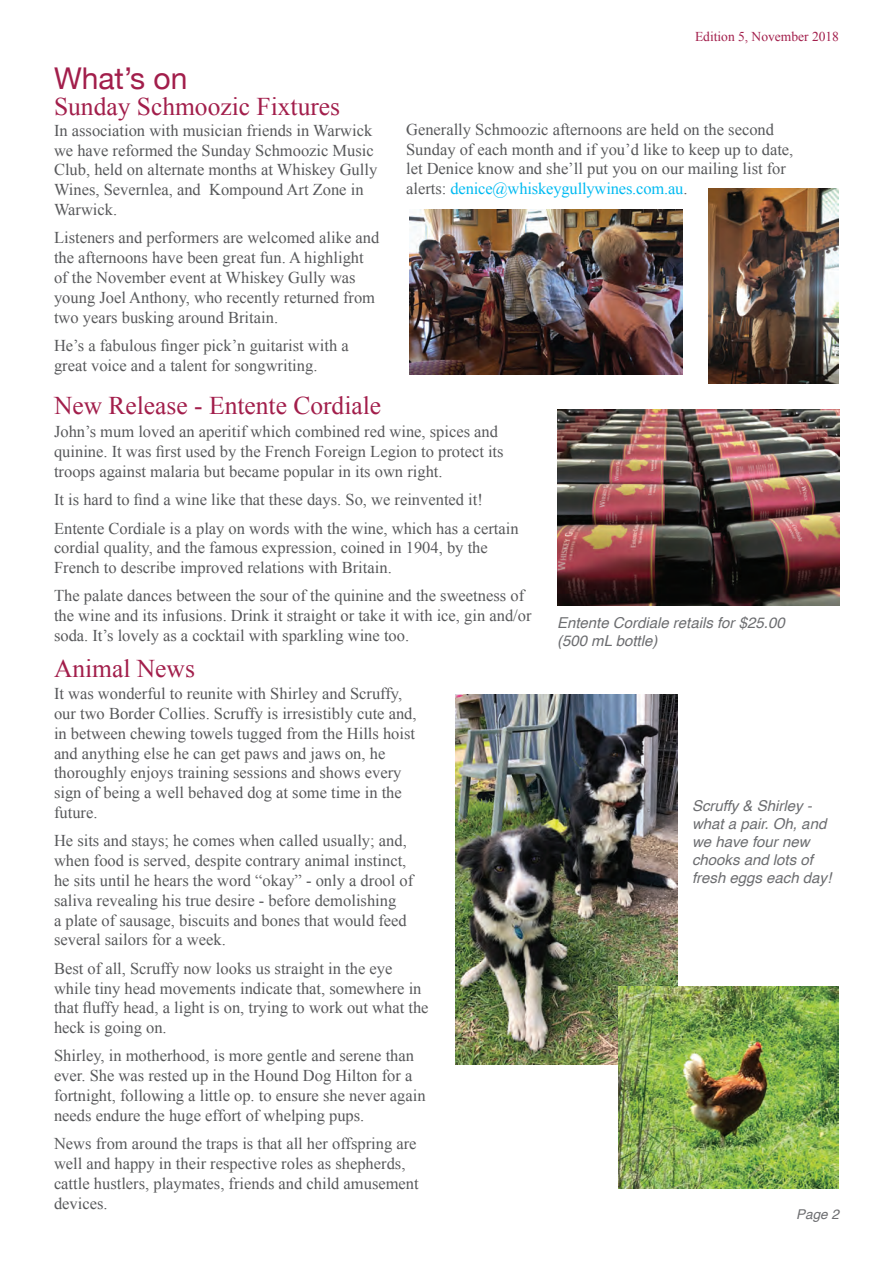
<style>
.page{position:relative;width:893px;height:1263px;background:#fff}
.page>*{position:absolute;margin:0;border:0;box-sizing:border-box;transform-origin:0 0}
.t1{font:30px "Helvetica Neue";color:#a21e4b}
.t2{font:25.5px "Times New Roman";color:#a21e4b}
.t3{font:16.5px/19.8px "Times New Roman";color:#57585a}
.t4{font:italic 15px/18px "Helvetica";color:#6c6d70}
.t5{font:13.5px "Times New Roman";color:#a21e4b}
.t6{font:italic 13.5px "Helvetica";color:#6c6d70}
.s1{color:#00baf1}
</style>
<div class="page">
<img style="left:557px;top:409px;width:282px;height:197px">
<img style="left:709px;top:189px;width:130px;height:194px">
<img style="left:409px;top:209px;width:274px;height:166px">
<img style="left:455px;top:694px;width:222px;height:371px">
<img style="left:619px;top:986px;width:220px;height:203px">
<h1 class="t1" style="left:54px;top:57px;width:135px">What’s on</h1>
<h2 class="t2" style="left:54px;top:90px;width:288px">Sunday Schmoozic Fixtures</h2>
<p class="t3" style="left:54px;top:120px;width:325px">In association with musician friends in Warwick we have reformed the Sunday Schmoozic Music Club, held on alternate months at Whiskey Gully Wines, Severnlea, and Kompound Art Zone in Warwick.</p>
<p class="t3" style="left:54px;top:228px;width:327px">Listeners and performers are welcomed alike and the afternoons have been great fun. A highlight of the November event at Whiskey Gully was young Joel Anthony, who recently returned from two years busking around Britain.</p>
<p class="t3" style="left:54px;top:335px;width:296px">He’s a fabulous finger pick’n guitarist with a great voice and a talent for songwriting.</p>
<p class="t5" style="left:695px;top:28px;width:145px">Edition 5, November 2018</p>
<p class="t3" style="left:406px;top:119px;width:389px">Generally Schmoozic afternoons are held on the second Sunday of each month and if you’d like to keep up to date, let Denice know and she’ll put you on our mailing list for alerts: <span class="s1">denice@whiskeygullywines.com.au</span>.</p>
<h2 class="t2" style="left:54px;top:388px;width:329px">New Release - Entente Cordiale</h2>
<p class="t3" style="left:54px;top:422px;width:451px">John’s mum loved an aperitif which combined red wine, spices and quinine. It was first used by the French Foreign Legion to protect its troops against malaria but became popular in its own right.</p>
<p class="t3" style="left:54px;top:485px;width:466px;line-height:28.3px">It is hard to find a wine like that these days. So, we reinvented it!<br>Entente Cordiale is a play on words with the wine, which has a certain</p>
<p class="t3" style="left:54px;top:538px;width:435px">cordial quality, and the famous expression, coined in 1904, by the<br>French to describe improved relations with Britain.</p>
<p class="t3" style="left:54px;top:586px;width:479px">The palate dances between the sour of the quinine and the sweetness of the wine and its infusions. Drink it straight or take it with ice, gin and/or soda. It’s lovely as a cocktail with sparkling wine too.</p>
<h2 class="t2" style="left:54px;top:651px;width:142px">Animal News</h2>
<p class="t3" style="left:54px;top:684px;width:364px">It was wonderful to reunite with Shirley and Scruffy, our two Border Collies. Scruffy is irresistibly cute and, in between chewing towels tugged from the Hills hoist and anything else he can get paws and jaws on, he thoroughly enjoys training sessions and shows every sign of being a well behaved dog at some time in the future.</p>
<p class="t3" style="left:54px;top:831px;width:361px">He sits and stays; he comes when called usually; and, when food is served, despite contrary animal instinct, he sits until he hears the word “okay” - only a drool of saliva revealing his true desire - before demolishing<br>a plate of sausage, biscuits and bones that would feed several sailors for a week.</p>
<p class="t3" style="left:54px;top:958px;width:376px">Best of all, Scruffy now looks us straight in the eye while tiny head movements indicate that, somewhere in that fluffy head, a light is on, trying to work out what the heck is going on.</p>
<p class="t3" style="left:54px;top:1046px;width:373px">Shirley, in motherhood, is more gentle and serene than ever. She was rested up in the Hound Dog Hilton for a fortnight, following a little op. to ensure she never again needs endure the huge effort of whelping pups.</p>
<p class="t3" style="left:54px;top:1133px;width:366px">News from around the traps is that all her offspring are well and happy in their respective roles as shepherds, cattle hustlers, playmates, friends and child amusement devices.</p>
<p class="t4" style="left:557px;top:614px;width:229px">Entente Cordiale retails for $25.00 (500 mL bottle)</p>
<p class="t4" style="left:692px;top:797px;width:141px">Scruffy &amp; Shirley - what a pair. Oh, and we have four new chooks and lots of fresh eggs each day!</p>
<p class="t6" style="left:796px;top:1204px;width:44px">Page 2</p>
</div>
